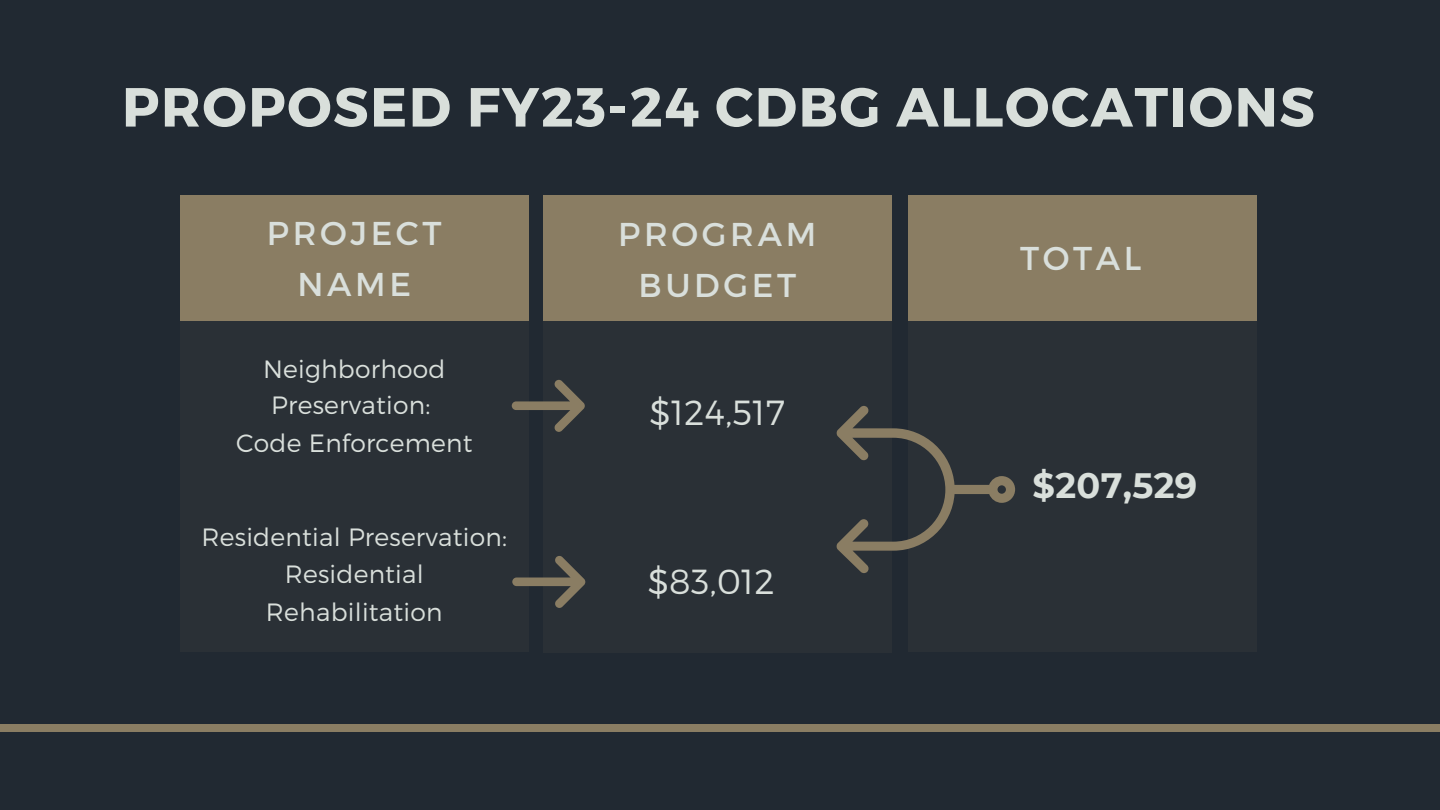
<style>
.page{position:relative;width:1440px;height:810px;background:#212932}
.page>*{position:absolute;margin:0;border:0;box-sizing:border-box;transform-origin:0 0}
.t1{font:700 55px "Montserrat";letter-spacing:.03em;color:#d9dfdb}
.t2{font:700 35.2px "Montserrat";letter-spacing:.01em;color:#d9dfdb}
.t3{font:300 34.8px "Montserrat";letter-spacing:.01em;color:#d9dfdb}
.t4{font:33px/50.2px "Montserrat";letter-spacing:.11em;color:#d9dfdb;text-align:center}
.t5{font:300 25px/37.5px "Montserrat";letter-spacing:.01em;color:#d9dfdb;text-align:center}
</style>
<div class="page">
<div style="left:0;top:724px;width:1440px;height:8px;background:#8a7d63"></div>
<div style="left:180px;top:195px;width:349px;height:457px;background:#2a3036"></div>
<div style="left:180px;top:195px;width:349px;height:125px;background:#8a7d63"></div>
<div style="left:543px;top:196px;width:349px;height:457px;background:#2a3036"></div>
<svg style="left:512px;top:379px;width:73px;height:53px"></svg>
<svg style="left:512px;top:556px;width:74px;height:52px"></svg>
<div style="left:908px;top:195px;width:349px;height:457px;background:#2a3036"></div>
<svg style="left:837px;top:406px;width:178px;height:167px"></svg>
<div style="left:543px;top:195px;width:349px;height:125px;background:#8a7d63"></div>
<div style="left:908px;top:195px;width:349px;height:125px;background:#8a7d63"></div>
<h1 class="t1" style="left:122px;top:71px;width:1194px">PROPOSED FY23-24 CDBG ALLOCATIONS</h1>
<h3 class="t4" style="left:267px;top:207px;width:176px">PROJECT<br>NAME</h3>
<p class="t5" style="left:236px;top:349px;width:238px;line-height:37.1px">Neighborhood<br>Preservation:<br>Code Enforcement</p>
<p class="t5" style="left:202px;top:517px;width:307px">Residential Preservation:<br>Residential<br>Rehabilitation</p>
<h3 class="t4" style="left:618px;top:208px;width:200px">PROGRAM<br>BUDGET</h3>
<h3 class="t3" style="left:649px;top:390px;width:137px">$124,517</h3>
<h3 class="t3" style="left:648px;top:559px;width:128px">$83,012</h3>
<h3 class="t4" style="left:1020px;top:231px;width:123px">TOTAL</h3>
<h2 class="t2" style="left:1033px;top:464px;width:166px">$207,529</h2>
</div>
